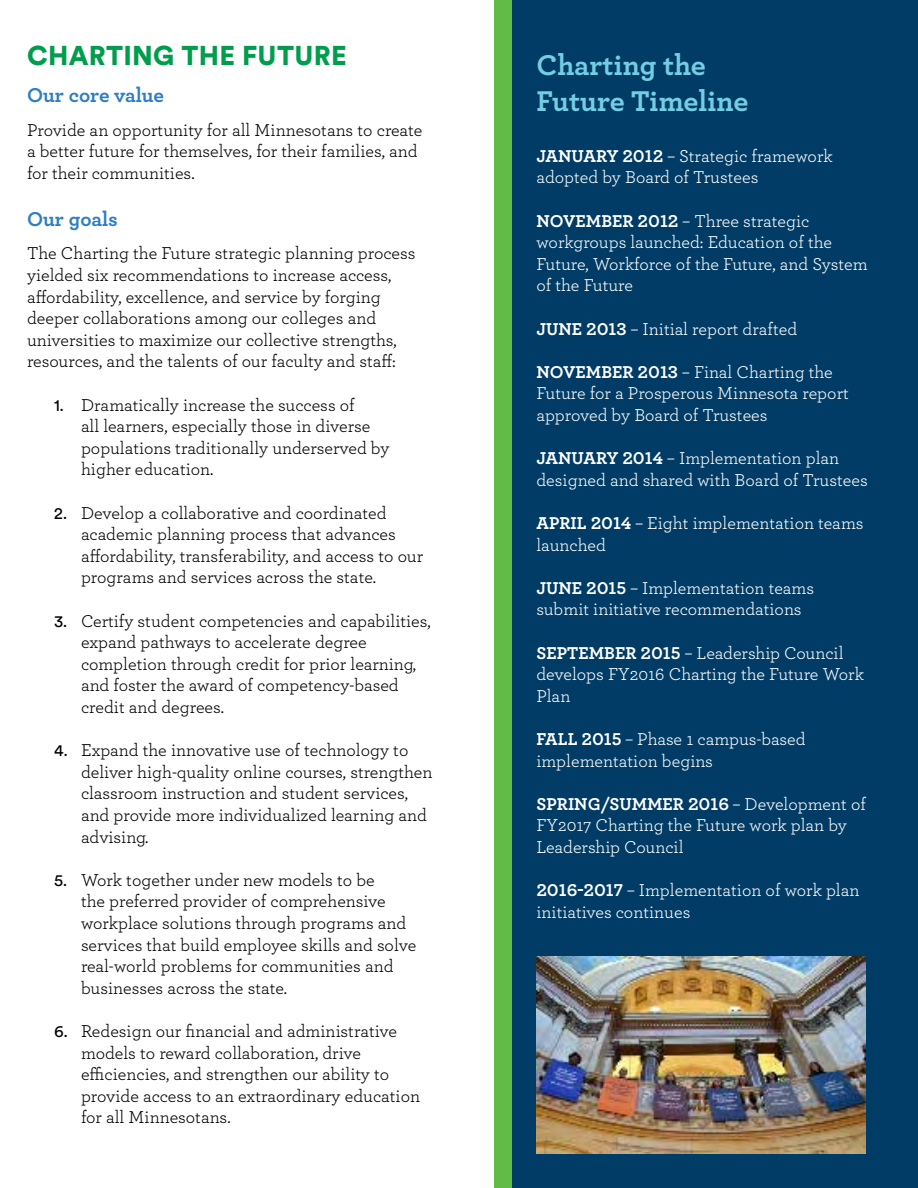
<style>
.page{position:relative;width:918px;height:1188px;background:#fff}
.page>*{position:absolute;margin:0;border:0;box-sizing:border-box;transform-origin:0 0}
.t1{font:700 30px/36px "Archer";color:#73cee3}
.t2{font:900 27px "Circular Std";letter-spacing:.01em;color:#009d4d}
.t3{font:700 21px "Archer";letter-spacing:-.005em;color:#2d7ec2}
.t4{font:18px/21.6px "Archer";color:#000}
.t5{font:18px/21.6px "Archer";color:#fff}
.s1{font-family:"Circular Std";font-size:16.5px}
.s2{font-weight:700}
</style>
<div class="page">
<div style="left:502px;top:1px;width:416px;height:1187px;background:#003c66"></div>
<div style="left:495px;top:0;width:17px;height:1188px;background:#62bb46"></div>
<img style="left:536px;top:957px;width:330px;height:197px">
<h2 class="t2" style="left:27px;top:38px;width:321px">CHARTING THE FUTURE</h2>
<p class="t3" style="left:27px;top:79px;width:139px">Our core value</p>
<p class="t4" style="left:27px;top:118px;width:397px">Provide an opportunity for all Minnesotans to create a better future for themselves, for their families, and for their communities.</p>
<p class="t3" style="left:27px;top:202px;width:92px">Our goals</p>
<p class="t4" style="left:27px;top:242px;width:390px">The Charting the Future strategic planning process yielded six recommendations to increase access, affordability, excellence, and service by forging deeper collaborations among our colleges and universities to maximize our collective strengths, resources, and the talents of our faculty and staff:</p>
<p class="t4" style="left:81px;top:393px;width:310px;text-indent:-27px"><span class="s1">1.</span> Dramatically increase the success of<br>all learners, especially those in diverse populations traditionally underserved by higher education.</p>
<p class="t4" style="left:81px;top:501px;width:344px;text-indent:-27px"><span class="s1">2.</span> Develop a collaborative and coordinated academic planning process that advances affordability, transferability, and access to our programs and services across the state.</p>
<p class="t4" style="left:81px;top:609px;width:351px;text-indent:-27px"><span class="s1">3.</span> Certify student competencies and capabilities, expand pathways to accelerate degree completion through credit for prior learning, and foster the award of competency-based credit and degrees.</p>
<p class="t4" style="left:81px;top:739px;width:353px;text-indent:-27px"><span class="s1">4.</span> Expand the innovative use of technology to deliver high-quality online courses, strengthen classroom instruction and student services, and provide more individualized learning and advising.</p>
<p class="t4" style="left:81px;top:868px;width:337px;text-indent:-27px"><span class="s1">5.</span> Work together under new models to be<br>the preferred provider of comprehensive workplace solutions through programs and services that build employee skills and solve real-world problems for communities and businesses across the state.</p>
<p class="t4" style="left:81px;top:1019px;width:341px;text-indent:-27px"><span class="s1">6.</span> Redesign our financial and administrative models to reward collaboration, drive efficiencies, and strengthen our ability to provide access to an extraordinary education for all Minnesotans.</p>
<h1 class="t1" style="left:536px;top:45px;width:214px">Charting the<br>Future Timeline</h1>
<p class="t5" style="left:536px;top:144px;width:298px"><span class="s2">JANUARY 2012</span> – Strategic framework adopted by Board of Trustees</p>
<p class="t5" style="left:536px;top:209px;width:333px"><span class="s2">NOVEMBER 2012</span> – Three strategic workgroups launched: Education of the<br>Future, Workforce of the Future, and System of the Future</p>
<p class="t5" style="left:536px;top:317px;width:262px"><span class="s2">JUNE 2013</span> – Initial report drafted</p>
<p class="t5" style="left:536px;top:360px;width:314px"><span class="s2">NOVEMBER 2013</span> – Final Charting the<br>Future for a Prosperous Minnesota report approved by Board of Trustees</p>
<p class="t5" style="left:536px;top:447px;width:333px"><span class="s2">JANUARY 2014</span> – Implementation plan designed and shared with Board of Trustees</p>
<p class="t5" style="left:536px;top:511px;width:329px"><span class="s2">APRIL 2014</span> – Eight implementation teams launched</p>
<p class="t5" style="left:536px;top:576px;width:279px"><span class="s2">JUNE 2015</span> – Implementation teams submit initiative recommendations</p>
<p class="t5" style="left:536px;top:641px;width:329px"><span class="s2">SEPTEMBER 2015</span> – Leadership Council develops FY2016 Charting the Future Work<br>Plan</p>
<p class="t5" style="left:536px;top:727px;width:271px"><span class="s2">FALL 2015</span> – Phase 1 campus-based implementation begins</p>
<p class="t5" style="left:536px;top:792px;width:331px"><span class="s2">SPRING/SUMMER 2016</span> – Development of<br>FY2017 Charting the Future work plan by<br>Leadership Council</p>
<p class="t5" style="left:536px;top:879px;width:324px"><span class="s2">2016-2017</span> – Implementation of work plan initiatives continues</p>
</div>
